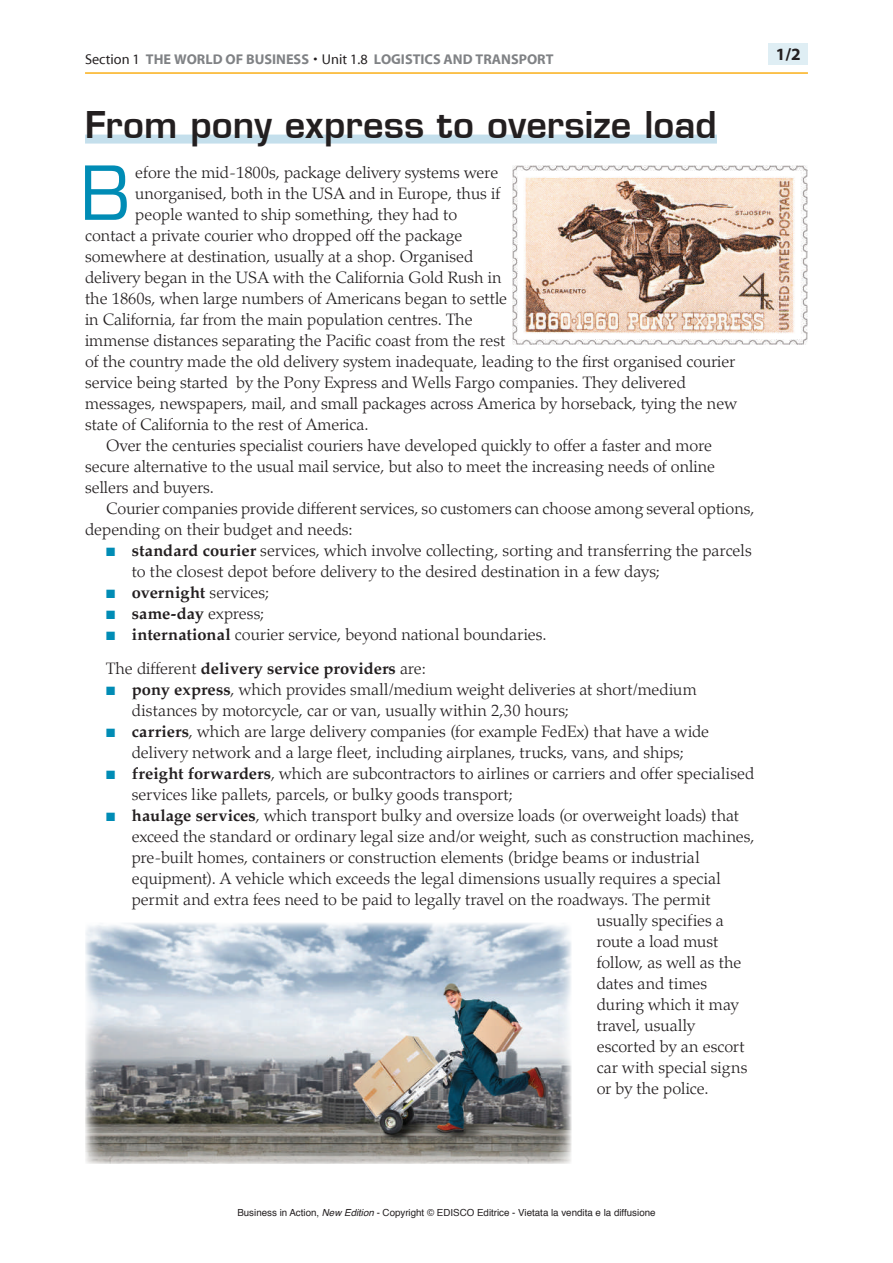
<style>
.page{position:relative;width:893px;height:1263px;background:#fff}
.page>*{position:absolute;margin:0;border:0;box-sizing:border-box;transform-origin:0 0}
.t1{font:72.45px "Eurostile LT Std";color:#008cb5}
.t2{font:600 36px "Eurostile LT Std";letter-spacing:.005em;color:#231f20}
.t3{font:700 17.25px "Myriad Pro";color:#231f20}
.t4{font:300 16.5px/21px "Palatino LT Std";color:#231f20}
.t5{font:700 16.5px "Palatino LT Std";color:#231f20}
.t6{font:700 14.25px "Myriad";color:#808285}
.t7{font:9.75px "Helvetica";color:#231f20}
.s1{font-weight:400;color:#231f20}
.s2{color:#008cb5}
.s3{font-weight:700}
.s4{font-weight:300}
.s5{font-style:italic}
</style>
<div class="page">
<div style="left:768px;top:44px;width:40px;height:21px;background:#dfeef4"></div>
<hr style="left:85px;top:72px;width:723px;height:2px;background:#faaf18">
<div style="left:85px;top:135px;width:632px;height:9px;background:#c4dfec"></div>
<img style="left:85px;top:923px;width:486px;height:241px">
<img style="left:513px;top:166px;width:295px;height:179px">
<p class="t6" style="left:85px;top:51px;width:470px"><span class="s1">Section 1</span> THE WORLD OF BUSINESS <span class="s1">• Unit 1.8</span> LOGISTICS AND TRANSPORT</p>
<h2 class="t2" style="left:85px;top:102px;width:633px">From pony express to oversize load</h2>
<h1 class="t1" style="left:81px;top:150px;width:52px">B</h1>
<p class="t4" style="left:135px;top:162px;width:365px">efore the mid-1800s, package delivery systems were</p>
<p class="t4" style="left:135px;top:183px;width:366px">unorganised, both in the USA and in Europe, thus if</p>
<p class="t4" style="left:135px;top:204px;width:323px">people wanted to ship something, they had to</p>
<p class="t4" style="left:85px;top:225px;width:379px">contact a private courier who dropped off the package</p>
<p class="t4" style="left:85px;top:246px;width:390px">somewhere at destination, usually at a shop. Organised</p>
<p class="t4" style="left:85px;top:267px;width:418px">delivery began in the USA with the California Gold Rush in</p>
<p class="t4" style="left:85px;top:288px;width:424px">the 1860s, when large numbers of Americans began to settle</p>
<p class="t4" style="left:85px;top:309px;width:389px">in California, far from the main population centres. The</p>
<p class="t4" style="left:85px;top:330px;width:422px">immense distances separating the Pacific coast from the rest</p>
<p class="t4" style="left:85px;top:351px;width:652px">of the country made the old delivery system inadequate, leading to the first organised courier</p>
<p class="t4" style="left:85px;top:372px;width:602px">service being started by the Pony Express and Wells Fargo companies. They delivered</p>
<p class="t4" style="left:85px;top:393px;width:653px">messages, newspapers, mail, and small packages across America by horseback, tying the new</p>
<p class="t4" style="left:85px;top:414px;width:285px">state of California to the rest of America.</p>
<p class="t4" style="left:106px;top:435px;width:607px">Over the centuries specialist couriers have developed quickly to offer a faster and more</p>
<p class="t4" style="left:85px;top:456px;width:632px">secure alternative to the usual mail service, but also to meet the increasing needs of online</p>
<p class="t4" style="left:85px;top:477px;width:131px">sellers and buyers.</p>
<p class="t4" style="left:106px;top:498px;width:650px">Courier companies provide different services, so customers can choose among several options,</p>
<p class="t4" style="left:85px;top:519px;width:269px">depending on their budget and needs:</p>
<p class="t4" style="left:132px;top:540px;width:621px;text-indent:-26px"><span class="s2">■</span> <span class="s3">standard courier</span> services, which involve collecting, sorting and transferring the parcels to the closest depot before delivery to the desired destination in a few days;</p>
<p class="t5" style="left:106px;top:583px;width:164px"><span class="s2">■</span> overnight <span class="s4">services;</span></p>
<p class="t5" style="left:106px;top:604px;width:160px"><span class="s2">■</span> same-day <span class="s4">express;</span></p>
<p class="t4" style="left:106px;top:617px;width:442px;line-height:34.5px"><span class="s2">■</span> <span class="s3">international</span> courier service, beyond national boundaries.<br>The different <span class="s3">delivery service providers</span> are:</p>
<p class="t4" style="left:132px;top:679px;width:566px;text-indent:-26px"><span class="s2">■</span> <span class="s3">pony express</span>, which provides small/medium weight deliveries at short/medium distances by motorcycle, car or van, usually within 2,30 hours;</p>
<p class="t4" style="left:106px;top:721px;width:604px;text-align:center"><span class="s2">■</span> <span class="s3">carriers</span>, which are large delivery companies (for example FedEx) that have a wide delivery network and a large fleet, including airplanes, trucks, vans, and ships;</p>
<p class="t4" style="left:132px;top:763px;width:624px;text-indent:-26px"><span class="s2">■</span> <span class="s3">freight forwarders</span>, which are subcontractors to airlines or carriers and offer specialised services like pallets, parcels, or bulky goods transport;</p>
<p class="t4" style="left:106px;top:805px;width:634px"><span class="s2">■</span> <span class="s3">haulage services</span>, which transport bulky and oversize loads (or overweight loads) that</p>
<p class="t4" style="left:132px;top:826px;width:624px">exceed the standard or ordinary legal size and/or weight, such as construction machines,</p>
<p class="t4" style="left:132px;top:847px;width:569px">pre-built homes, containers or construction elements (bridge beams or industrial</p>
<p class="t4" style="left:132px;top:868px;width:591px">equipment). A vehicle which exceeds the legal dimensions usually requires a special</p>
<p class="t4" style="left:132px;top:889px;width:580px">permit and extra fees need to be paid to legally travel on the roadways. The permit</p>
<p class="t4" style="left:597px;top:910px;width:129px">usually specifies a</p>
<p class="t4" style="left:597px;top:931px;width:123px">route a load must</p>
<p class="t4" style="left:597px;top:952px;width:146px">follow, as well as the</p>
<p class="t4" style="left:597px;top:973px;width:112px">dates and times</p>
<p class="t4" style="left:597px;top:994px;width:144px">during which it may</p>
<p class="t4" style="left:597px;top:1015px;width:100px">travel, usually</p>
<p class="t4" style="left:597px;top:1036px;width:149px">escorted by an escort</p>
<p class="t4" style="left:597px;top:1057px;width:152px">car with special signs</p>
<p class="t4" style="left:597px;top:1078px;width:113px">or by the police.</p>
<p class="t3" style="left:776px;top:43px;width:26px">1/2</p>
<p class="t7" style="left:237px;top:1205px;width:420px">Business in Action, <span class="s5">New Edition</span> - Copyright © EDISCO Editrice - Vietata la vendita e la diffusione</p>
</div>
